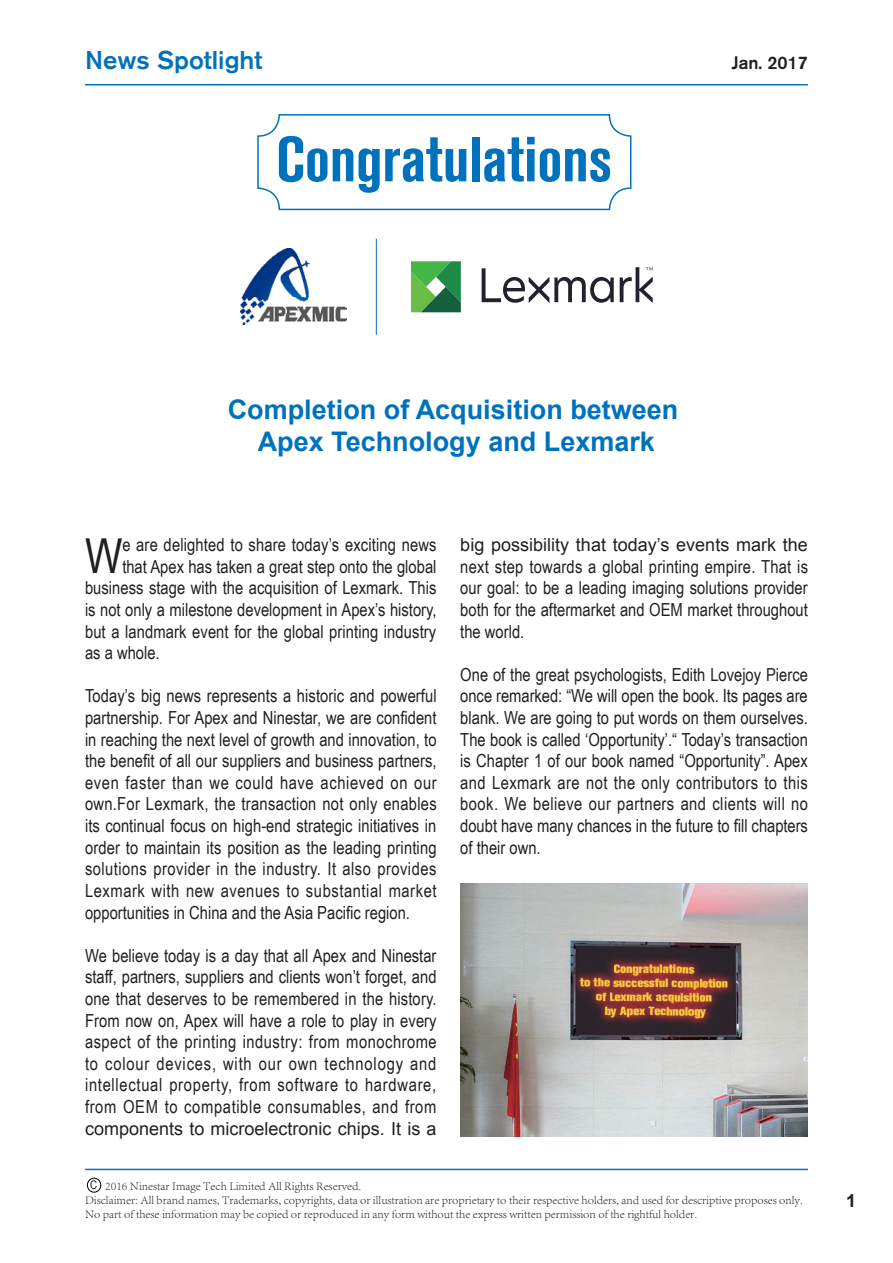
<style>
.page{position:relative;width:893px;height:1263px;background:#fff}
.page>*{position:absolute;margin:0;border:0;box-sizing:border-box;transform-origin:0 0}
.t1{font:700 condensed 63px "Akzidenz Grotesk BQ";color:#0072bc}
.t2{font:48.15px "Arial Narrow";color:#231f20}
.t3{font:700 27px "Arial";color:#0072bc}
.t4{font:500 25.5px "Akzidenz Grotesk BQ";color:#0072bc}
.t5{font:18px/21.6px "Arial Narrow";color:#231f20;text-align:justify}
.t6{font:500 18px "Akzidenz Grotesk BQ";color:#231f20}
.t7{font:700 18px "Arial";color:#231f20}
.t8{font:300 12px "Adobe Song Std";color:#231f20}
.s1{font-family:"Arial"}
.s2{font-family:"Arial Narrow";font-weight:400}
</style>
<div class="page">
<hr style="left:85px;top:84px;width:723px;height:1px;background:#0072bc">
<div style="left:257px;top:114px;width:374px;height:96px;border:2px solid #0072bc;border-radius:21px"></div>
<svg style="left:482px;top:267px;width:171px;height:36px"></svg>
<svg style="left:411px;top:261px;width:50px;height:51px;background:#49a055"></svg>
<img style="left:240px;top:249px;width:107px;height:76px">
<hr style="left:376px;top:239px;width:1px;height:96px;background:#0072bc">
<hr style="left:85px;top:1169px;width:723px;height:1px;background:#0072bc">
<div style="left:87px;top:1178px;width:14px;height:14px;border:1px solid #000;border-radius:50%"></div>
<img style="left:460px;top:883px;width:348px;height:253px">
<p class="t4" style="left:85px;top:44px;width:179px">News Spotlight</p>
<p class="t6" style="left:731px;top:52px;width:78px">Jan. 2017</p>
<p class="t1" style="left:276px;top:123px;width:338px">Congratulations</p>
<p class="t3" style="left:228px;top:391px;width:452px">Completion of Acquisition between</p>
<p class="t3" style="left:258px;top:424px;width:399px">Apex Technology and Lexmark</p>
<p class="t2" style="left:85px;top:521px;width:39px">W</p>
<p class="t5" style="left:122px;top:533px;width:316px">e are delighted to share today’s exciting news</p>
<p class="t5" style="left:122px;top:555px;width:316px">that Apex has taken a great step onto the global</p>
<p class="t5" style="left:85px;top:577px;width:353px">business stage with the acquisition of Lexmark. This</p>
<p class="t5" style="left:85px;top:598px;width:353px">is not only a milestone development in Apex’s history,</p>
<p class="t5" style="left:85px;top:620px;width:353px">but a landmark event for the global printing industry</p>
<p class="t5" style="left:85px;top:641px;width:76px">as a whole.</p>
<p class="t5" style="left:85px;top:685px;width:353px">Today’s big news represents a historic and powerful partnership. For Apex and Ninestar, we are confident in reaching the next level of growth and innovation, to the benefit of all our suppliers and business partners, even faster than we could have achieved on our own.For Lexmark, the transaction not only enables its continual focus on high-end strategic initiatives in order to maintain its position as the leading printing solutions provider in the industry. It also provides Lexmark with new avenues to substantial market opportunities in China and the Asia Pacific region.</p>
<p class="t5" style="left:85px;top:944px;width:353px">We believe today is a day that all Apex and Ninestar staff, partners, suppliers and clients won’t forget, and one that deserves to be remembered in the history.<br>From now on, Apex will have a role to play in every aspect of the printing industry: from monochrome to colour devices, with our own technology and intellectual property, from software to hardware, from OEM to compatible consumables, and from <span class="s1">components to microelectronic chips. It is a</span></p>
<p class="t5" style="left:460px;top:533px;width:349px"><span class="s1">big possibility that today’s events mark the </span>next step towards a global printing empire. That is our goal: to be a leading imaging solutions provider both for the aftermarket and OEM market throughout the world.</p>
<p class="t5" style="left:460px;top:663px;width:349px">One of the great psychologists, Edith Lovejoy Pierce once remarked: “We will open the book. Its pages are blank. We are going to put words on them ourselves.<br>The book is called ‘Opportunity’.“ Today’s transaction is Chapter 1 of our book named “Opportunity”. Apex and Lexmark are not the only contributors to this book. We believe our partners and clients will no doubt have many chances in the future to fill chapters of their own.</p>
<p class="t8" style="left:90px;top:1179px;width:273px"><span class="s2">C</span> 2016 Ninestar Image Tech Limited All Rights Reserved.</p>
<p class="t8" style="left:85px;top:1193px;width:719px">Disclaimer: All brand names, Trademarks, copyrights, data or illustration are proprietary to their respective holders, and used for descriptive proposes only.</p>
<p class="t8" style="left:85px;top:1207px;width:614px">No part of these information may be copied or reproduced in any form without the express written permission of the rightful holder.</p>
<p class="t7" style="left:846px;top:1189px;width:12px">1</p>
</div>
